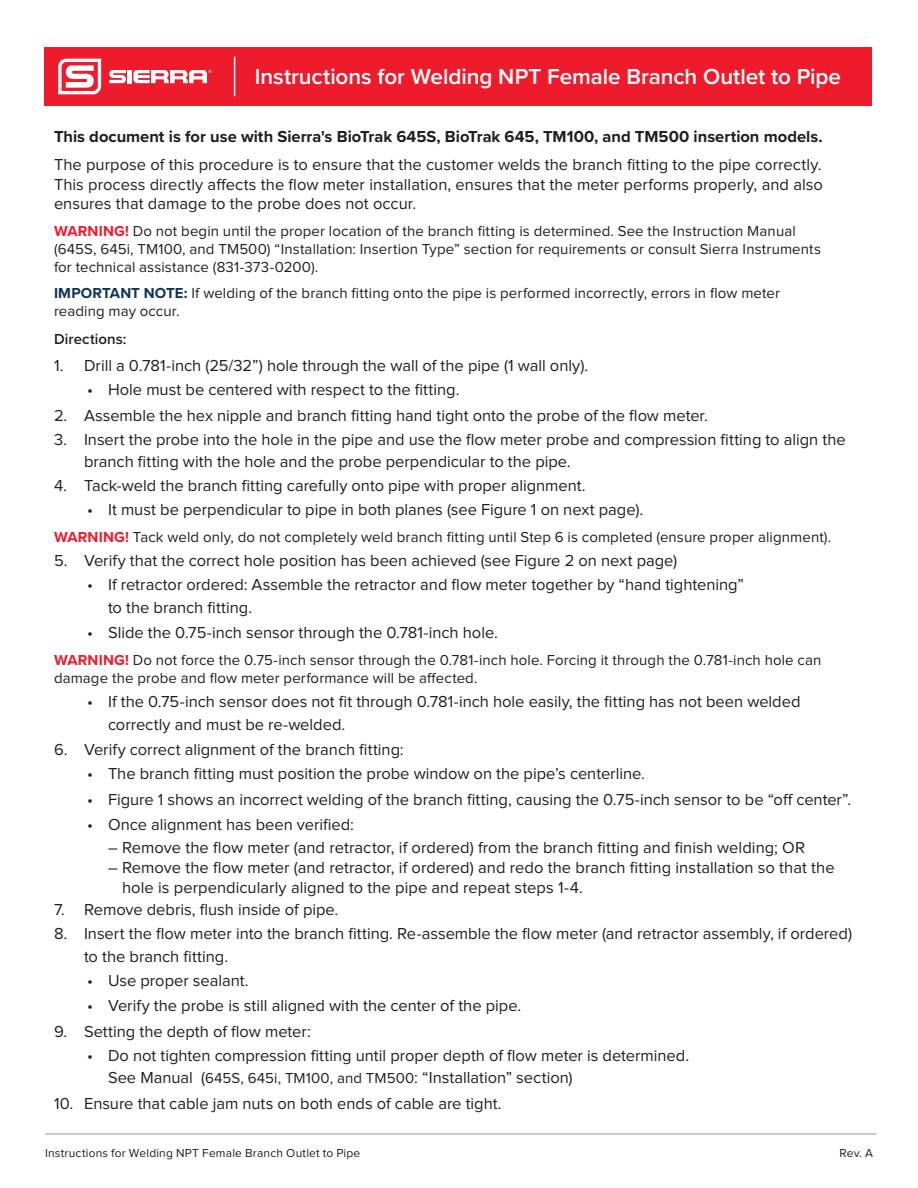
<style>
.page{position:relative;width:918px;height:1188px;background:#fff}
.page>*{position:absolute;margin:0;border:0;box-sizing:border-box;transform-origin:0 0}
.t1{font:600 22.5px "Proxima Nova";color:#fff}
._2_tab_dash{font:16.5px/22.5px "Proxima Nova";color:#231f20}
.t2{font:700 16.5px "Proxima Nova";color:#1f1f1f}
._10_pts{font:15px/18px "Proxima Nova";letter-spacing:.005em;color:#231f20}
.SubH{font:600 15px "Proxima Nova";letter-spacing:.005em;color:#231f20}
.t3{font:12px "Proxima Nova";letter-spacing:.015em;color:#231f20}
.s1{font-weight:700;color:#ee1b2d}
.s2{font-weight:700;color:#123456}
.s3{font-size:15px}
</style>
<div class="page">
<div style="left:44px;top:47px;width:828px;height:59px;background:#ee1b2d"></div>
<svg style="left:58px;top:59px;width:43px;height:35px"></svg>
<svg style="left:109px;top:70px;width:17px;height:13px"></svg>
<div style="left:127px;top:70px;width:5px;height:13px;background:#fff"></div>
<svg style="left:133px;top:70px;width:78px;height:13px"></svg>
<hr style="left:234px;top:57px;width:1px;height:39px;background:#fff">
<hr style="left:45px;top:1133px;width:832px;height:2px;background:#76787b">
<p class="t1" style="left:255px;top:60px;width:588px">Instructions for Welding NPT Female Branch Outlet to Pipe</p>
<p class="t2" style="left:54px;top:124px;width:770px">This document is for use with Sierra's BioTrak 645S, BioTrak 645, TM100, and TM500 insertion models.</p>
<p class="_2_tab_dash" style="left:54px;top:155px;width:771px;line-height:19.5px;text-align:justify">The purpose of this procedure is to ensure that the customer welds the branch fitting to the pipe correctly.<br>This process directly affects the flow meter installation, ensures that the meter performs properly, and also ensures that damage to the probe does not occur.</p>
<p class="_10_pts" style="left:54px;top:223px;width:769px"><span class="s1">WARNING!</span> Do not begin until the proper location of the branch fitting is determined. See the Instruction Manual (645S, 645i, TM100, and TM500) “Installation: Insertion Type” section for requirements or consult Sierra Instruments for technical assistance (831-373-0200).</p>
<p class="_10_pts" style="left:54px;top:284px;width:728px"><span class="s2">IMPORTANT NOTE:</span> If welding of the branch fitting onto the pipe is performed incorrectly, errors in flow meter reading may occur.</p>
<p class="SubH" style="left:54px;top:328px;width:74px">Directions:</p>
<p class="_2_tab_dash" style="left:54px;top:355px;width:536px">1. Drill a 0.781-inch (25/32”) hole through the wall of the pipe (1 wall only).</p>
<p class="_2_tab_dash" style="left:87px;top:379px;width:374px">• Hole must be centered with respect to the fitting.</p>
<p class="_2_tab_dash" style="left:54px;top:404px;width:656px">2. Assemble the hex nipple and branch fitting hand tight onto the probe of the flow meter.</p>
<p class="_2_tab_dash" style="left:84px;top:428px;width:763px;text-indent:-30px">3. Insert the probe into the hole in the pipe and use the flow meter probe and compression fitting to align the branch fitting with the hole and the probe perpendicular to the pipe.</p>
<p class="_2_tab_dash" style="left:54px;top:475px;width:533px">4. Tack-weld the branch fitting carefully onto pipe with proper alignment.</p>
<p class="_2_tab_dash" style="left:87px;top:499px;width:558px">• It must be perpendicular to pipe in both planes (see Figure 1 on next page).</p>
<p class="_10_pts" style="left:54px;top:529px;width:779px"><span class="s1">WARNING!</span> Tack weld only, do not completely weld branch fitting until Step 6 is completed (ensure proper alignment).</p>
<p class="_2_tab_dash" style="left:54px;top:550px;width:625px">5. Verify that the correct hole position has been achieved (see Figure 2 on next page)</p>
<p class="_2_tab_dash" style="left:108px;top:574px;width:637px;text-indent:-21px">• If retractor ordered: Assemble the retractor and flow meter together by “hand tightening” to the branch fitting.</p>
<p class="_2_tab_dash" style="left:87px;top:622px;width:412px">• Slide the 0.75-inch sensor through the 0.781-inch hole.</p>
<p class="_10_pts" style="left:54px;top:652px;width:769px"><span class="s1">WARNING!</span> Do not force the 0.75-inch sensor through the 0.781-inch hole. Forcing it through the 0.781-inch hole can damage the probe and flow meter performance will be affected.</p>
<p class="_2_tab_dash" style="left:108px;top:691px;width:694px;text-indent:-21px">• If the 0.75-inch sensor does not fit through 0.781-inch hole easily, the fitting has not been welded correctly and must be re-welded.</p>
<p class="_2_tab_dash" style="left:54px;top:739px;width:351px">6. Verify correct alignment of the branch fitting:</p>
<p class="_2_tab_dash" style="left:87px;top:763px;width:559px">• The branch fitting must position the probe window on the pipe’s centerline.</p>
<p class="_2_tab_dash" style="left:87px;top:788px;width:766px">• Figure 1 shows an incorrect welding of the branch fitting, causing the 0.75-inch sensor to be “off center”.</p>
<p class="_2_tab_dash" style="left:87px;top:814px;width:268px">• Once alignment has been verified:</p>
<p class="_2_tab_dash" style="left:108px;top:837px;width:699px">– Remove the flow meter (and retractor, if ordered) from the branch fitting and finish welding; OR</p>
<p class="_2_tab_dash" style="left:122px;top:858px;width:714px;line-height:19.8px;text-indent:-14px">– Remove the flow meter (and retractor, if ordered) and redo the branch fitting installation so that the hole is perpendicularly aligned to the pipe and repeat steps 1-4.</p>
<p class="_2_tab_dash" style="left:54px;top:899px;width:286px">7. Remove debris, flush inside of pipe.</p>
<p class="_2_tab_dash" style="left:84px;top:923px;width:770px;text-indent:-30px">8. Insert the flow meter into the branch fitting. Re-assemble the flow meter (and retractor assembly, if ordered) to the branch fitting.</p>
<p class="_2_tab_dash" style="left:87px;top:969px;width:163px">• Use proper sealant.</p>
<p class="_2_tab_dash" style="left:87px;top:995px;width:436px">• Verify the probe is still aligned with the center of the pipe.</p>
<p class="_2_tab_dash" style="left:54px;top:1020px;width:258px">9. Setting the depth of flow meter:</p>
<p class="_2_tab_dash" style="left:108px;top:1044px;width:583px;text-indent:-21px">• Do not tighten compression fitting until proper depth of flow meter is determined.<br>See Manual (<span class="s3">645S, 645i, TM100, and TM500</span>: “Installation” section)</p>
<p class="_2_tab_dash" style="left:54px;top:1092px;width:449px">10. Ensure that cable jam nuts on both ends of cable are tight.</p>
<p class="t3" style="left:45px;top:1146px;width:317px">Instructions for Welding NPT Female Branch Outlet to Pipe</p>
<p class="t3" style="left:839px;top:1146px;width:35px">Rev. A</p>
</div>
